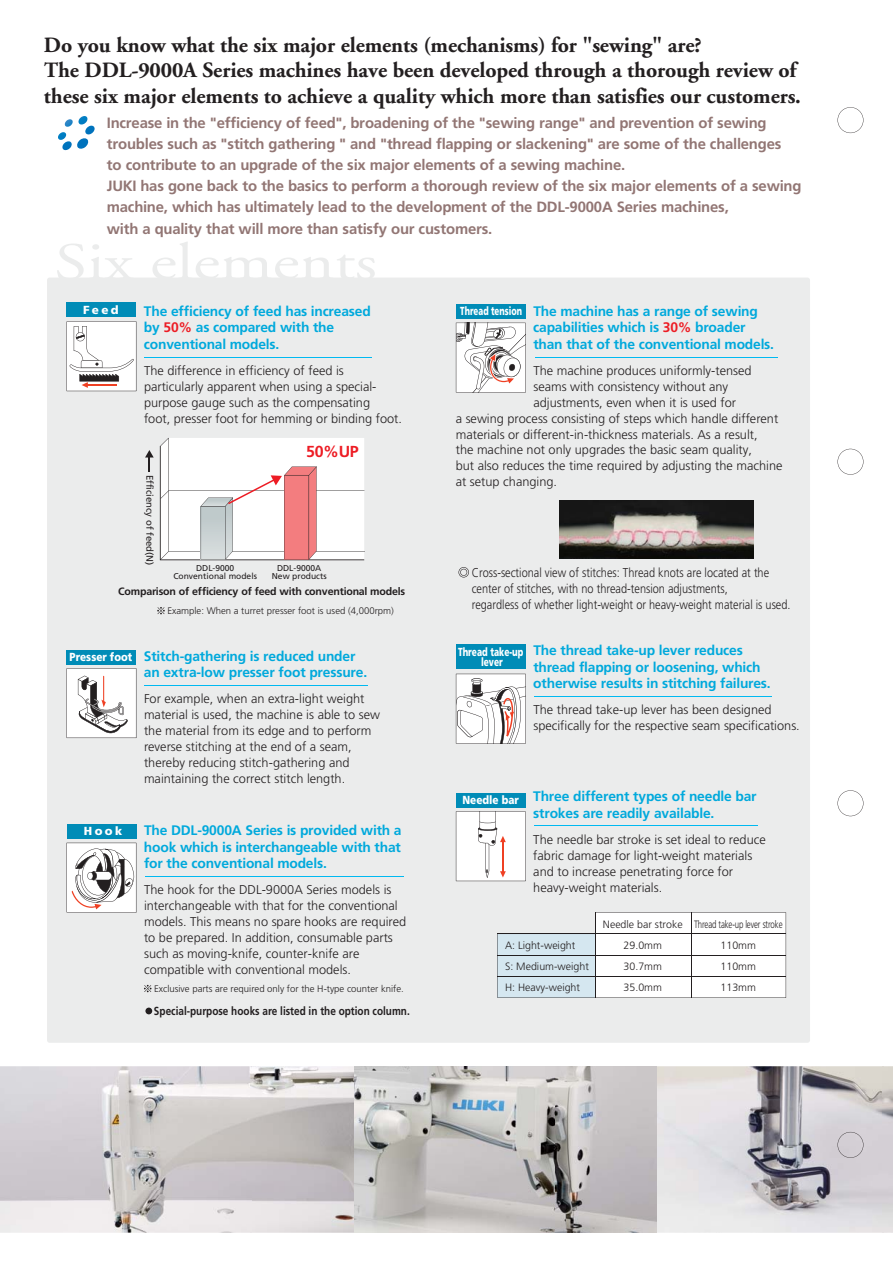
<style>
.page{position:relative;width:893px;height:1263px;background:#fff}
.page>*{position:absolute;margin:0;border:0;box-sizing:border-box;transform-origin:0 0}
.t1{font:700 21.75px/25.5px "Adobe Garamond";letter-spacing:-.005em;color:#231f20}
.t2{font:700 15.9px "Frutiger";color:#ed1c24}
.t3{font:700 14.85px/21.1px "Frutiger";letter-spacing:-.015em;color:#927674}
.t4{font:700 13.8px/16.5px "Frutiger";letter-spacing:-.015em;color:#00a9dc}
.t5{font:300 12.75px/15.9px "Frutiger";color:#231f20}
.t6{font:300 12.75px/15.9px "Frutiger";color:#231f20;scale:.86 1}
.t7{font:700 11.7px "Frutiger";color:#231f20;scale:.86 1}
.t8{font:900 11.7px "Frutiger";color:#fff;scale:.86 1}
.t9{font:900 11.7px/9.9px "Frutiger";color:#fff;text-align:center;scale:.72 1}
.t10{font:900 11.7px "Frutiger";color:#fff;scale:.68 1}
.t11{font:900 11.7px "Frutiger";color:#fff}
.t12{font:300 10.65px/21.3px "Frutiger";color:#231f20}
.t13{font:700 10.65px "Frutiger";letter-spacing:-.02em;color:#231f20}
.t14{font:300 10.65px/21.3px "Frutiger";color:#231f20;text-align:center;scale:.74 1}
.t15{font:300 9.6px "Frutiger";color:#231f20}
.t16{font:9.6px "Frutiger";color:#231f20}
.t17{font:8.55px/8.6px "Frutiger";color:#231f20;text-align:center}
.s1{color:#ed1c24}
</style>
<div class="page">
<img style="left:0;top:1066px;width:641px;height:167px">
<img style="left:641px;top:1066px;width:252px;height:167px">
<div style="left:47px;top:278px;width:763px;height:765px;background:#ebecec;border-radius:3px"></div>
<div style="left:456px;top:305px;width:70px;height:14px;background:#008cb7"></div>
<div style="left:66px;top:303px;width:70px;height:14px;background:#008cb7"></div>
<div style="left:66px;top:650px;width:70px;height:14px;background:#008cb7"></div>
<svg style="left:458px;top:567px;width:11px;height:10px"></svg>
<svg style="left:497px;top:912px;width:289px;height:86px"></svg>
<hr style="left:497px;top:934px;width:289px;height:1px;background:#231f20">
<hr style="left:497px;top:955px;width:289px;height:1px;background:#231f20">
<hr style="left:497px;top:976px;width:289px;height:1px;background:#231f20">
<hr style="left:595px;top:913px;width:1px;height:85px;background:#231f20">
<hr style="left:691px;top:913px;width:1px;height:85px;background:#231f20">
<svg style="left:58px;top:116px;width:37px;height:35px"></svg>
<hr style="left:144px;top:357px;width:228px;height:1px;background:#00b9f1">
<hr style="left:535px;top:358px;width:243px;height:1px;background:#00b9f1">
<hr style="left:144px;top:686px;width:224px;height:1px;background:#00b9f1">
<svg style="left:57px;top:244px;width:77px;height:34px"></svg>
<svg style="left:152px;top:242px;width:223px;height:36px"></svg>
<svg style="left:67px;top:321px;width:69px;height:70px"></svg>
<hr style="left:87px;top:384px;width:30px;height:2px;background:#ef4023">
<svg style="left:67px;top:668px;width:69px;height:70px"></svg>
<svg style="left:456px;top:323px;width:70px;height:69px"></svg>
<div style="left:456px;top:793px;width:69px;height:14px;background:#008cb7"></div>
<hr style="left:534px;top:826px;width:223px;height:1px;background:#00b9f1">
<svg style="left:456px;top:811px;width:70px;height:70px"></svg>
<hr style="left:502px;top:842px;width:1px;height:30px;background:#ef4023">
<svg style="left:157px;top:607px;width:8px;height:7px"></svg>
<div style="left:67px;top:824px;width:69px;height:14px;background:#008cb7"></div>
<div style="left:145px;top:1008px;width:7px;height:6px;background:#231f20;border-radius:50%"></div>
<hr style="left:145px;top:876px;width:259px;height:1px;background:#00b9f1">
<svg style="left:144px;top:985px;width:7px;height:7px"></svg>
<svg style="left:67px;top:843px;width:69px;height:70px"></svg>
<img style="left:559px;top:500px;width:194px;height:58px">
<svg style="left:145px;top:450px;width:9px;height:21px"></svg>
<svg style="left:160px;top:438px;width:205px;height:122px"></svg>
<div style="left:456px;top:644px;width:70px;height:25px;background:#008cb7"></div>
<hr style="left:534px;top:696px;width:238px;height:1px;background:#00b9f1">
<svg style="left:456px;top:674px;width:70px;height:70px"></svg>
<svg style="left:837px;top:1132px;width:26px;height:26px"></svg>
<svg style="left:837px;top:790px;width:26px;height:26px"></svg>
<svg style="left:837px;top:449px;width:26px;height:26px"></svg>
<svg style="left:837px;top:107px;width:26px;height:26px"></svg>
<h1 class="t1" style="left:44px;top:34px;width:758px">Do you know what the six major elements (mechanisms) for "sewing" are?<br>The DDL-9000A Series machines have been developed through a thorough review of these six major elements to achieve a quality which more than satisfies our customers.</h1>
<p class="t3" style="left:107px;top:114px;width:696px">Increase in the "efficiency of feed", broadening of the "sewing range" and prevention of sewing troubles such as "stitch gathering " and "thread flapping or slackening" are some of the challenges<br>to contribute to an upgrade of the six major elements of a sewing machine.<br>JUKI has gone back to the basics to perform a thorough review of the six major elements of a sewing machine, which has ultimately lead to the development of the DDL-9000A Series machines,<br>with a quality that will more than satisfy our customers.</p>
<p class="t11" style="left:83px;top:306px;width:37px">Feed</p>
<p class="t4" style="left:144px;top:304px;width:228px">The efficiency of feed has increased by <span class="s1">50%</span> as compared with the conventional models.</p>
<p class="t5" style="left:144px;top:363px;width:260px">The difference in efficiency of feed is particularly apparent when using a special&shy;purpose gauge such as the compensating<br>foot, presser foot for hemming or binding foot.</p>
<p class="t16" style="left:154px;top:475px;width:92px;rotate:90deg">Efficiency of feed(N)</p>
<p class="t2" style="left:306px;top:445px;width:54px">50%UP</p>
<p class="t17" style="left:173px;top:564px;width:85px">DDL-9000<br>Conventional models</p>
<p class="t17" style="left:272px;top:564px;width:56px">DDL-9000A<br>New products</p>
<p class="t13" style="left:118px;top:587px;width:288px">Comparison of efficiency of feed with conventional models</p>
<p class="t15" style="left:167px;top:607px;width:228px">Example: When a turret presser foot is used (4,000rpm)</p>
<p class="t8" style="left:70px;top:652px;width:74px">Presser foot</p>
<p class="t4" style="left:144px;top:649px;width:225px">Stitch-gathering is reduced under an extra-low presser foot pressure.</p>
<p class="t5" style="left:144px;top:692px;width:238px">For example, when an extra-light weight material is used, the machine is able to sew the material from its edge and to perform reverse stitching at the end of a seam, thereby reducing stitch-gathering and maintaining the correct stitch length.</p>
<p class="t11" style="left:84px;top:826px;width:40px">Hook</p>
<p class="t4" style="left:144px;top:823px;width:259px;text-align:justify">The DDL-9000A Series is provided with a hook which is interchangeable with that for the conventional models.</p>
<p class="t5" style="left:144px;top:883px;width:264px">The hook for the DDL-9000A Series models is interchangeable with that for the conventional models. This means no spare hooks are required to be prepared. In addition, consumable parts such as moving-knife, counter-knife are compatible with conventional models.</p>
<p class="t7" style="left:154px;top:1007px;width:299px">Special-purpose hooks are listed in the option column.</p>
<p class="t15" style="left:154px;top:985px;width:251px">Exclusive parts are required only for the H-type counter knife.</p>
<p class="t4" style="left:533px;top:304px;width:242px">The machine has a range of sewing capabilities which is <span class="s1">30%</span> broader than that of the conventional models.</p>
<p class="t5" style="left:533px;top:363px;width:220px">The machine produces uniformly-tensed</p>
<p class="t5" style="left:533px;top:379px;width:196px">seams with consistency without any</p>
<p class="t5" style="left:533px;top:395px;width:204px">adjustments, even when it is used for</p>
<p class="t5" style="left:456px;top:411px;width:324px">a sewing process consisting of steps which handle different</p>
<p class="t5" style="left:456px;top:427px;width:303px">materials or different-in-thickness materials. As a result,</p>
<p class="t5" style="left:456px;top:443px;width:298px">the machine not only upgrades the basic seam quality,</p>
<p class="t5" style="left:456px;top:459px;width:328px">but also reduces the time required by adjusting the machine</p>
<p class="t5" style="left:456px;top:475px;width:103px">at setup changing.</p>
<p class="t10" style="left:460px;top:307px;width:92px">Thread tension</p>
<p class="t6" style="left:472px;top:565px;width:372px">Cross-sectional view of stitches: Thread knots are located at the center of stitches, with no thread-tension adjustments,<br>regardless of whether light-weight or heavy-weight material is used.</p>
<p class="t9" style="left:458px;top:648px;width:92px">Thread take-up lever</p>
<p class="t4" style="left:533px;top:643px;width:239px">The thread take-up lever reduces thread flapping or loosening, which otherwise results in stitching failures.</p>
<p class="t5" style="left:533px;top:703px;width:268px">The thread take-up lever has been designed specifically for the respective seam specifications.</p>
<p class="t8" style="left:462px;top:796px;width:67px">Needle bar</p>
<p class="t4" style="left:533px;top:789px;width:225px">Three different types of needle bar strokes are readily available.</p>
<p class="t5" style="left:533px;top:832px;width:234px">The needle bar stroke is set ideal to reduce fabric damage for light-weight materials and to increase penetrating force for heavy-weight materials.</p>
<p class="t12" style="left:505px;top:935px;width:85px">A: Light-weight<br>S: Medium-weight<br>H: Heavy-weight</p>
<p class="t12" style="left:603px;top:914px;width:81px;text-align:center">Needle bar stroke<br>29.0mm<br>30.7mm<br>35.0mm</p>
<p class="t14" style="left:694px;top:914px;width:121px">Thread take-up lever stroke<br>110mm<br>110mm<br>113mm</p>
</div>
